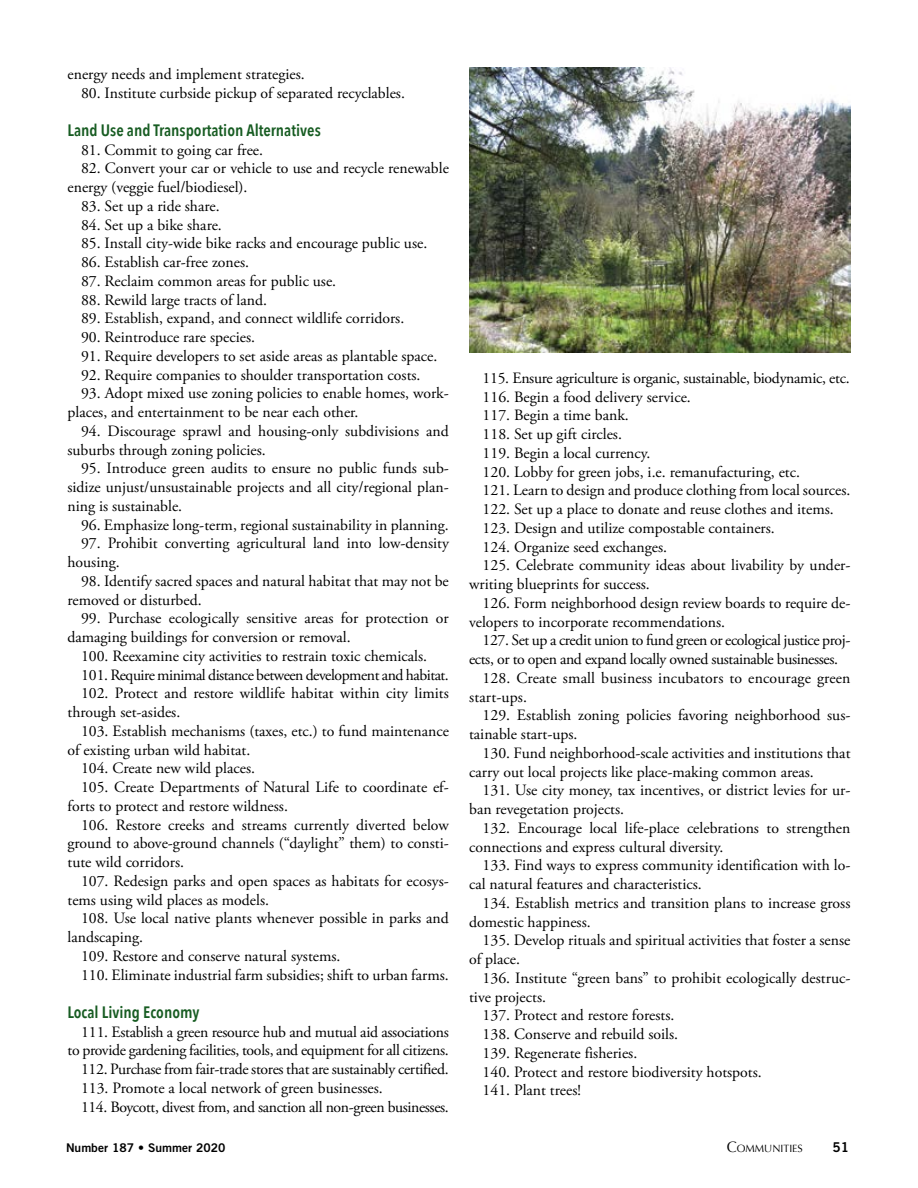
<style>
.page{position:relative;width:918px;height:1188px;background:#fff}
.page>*{position:absolute;margin:0;border:0;box-sizing:border-box;transform-origin:0 0}
.t1{font:600 16.5px "Avenir Next Condensed";color:#175c22}
.t2{font:15.75px/18.8px "Adobe Garamond Pro";color:#000}
.t3{font:15.75px/18.8px "Adobe Garamond Pro";letter-spacing:-.02em;color:#000;text-align:right}
.t4{font:15.75px/18.8px "Adobe Garamond Pro";letter-spacing:-.025em;color:#000}
.t5{font:15.75px "Adobe Garamond Pro";letter-spacing:-.03em;color:#000}
.t6{font:13.5px "Trade Gothic Bold Two";color:#000}
.t7{font:12px "Trade Gothic Bold Two";color:#000}
.t8{font:10.5px "Optima";color:#000}
.s1{font-size:15px}
</style>
<div class="page">
<img style="left:469px;top:68px;width:381px;height:284px">
<p class="t2" style="left:68px;top:65px;width:239px">energy needs and implement strategies.</p>
<p class="t2" style="left:81px;top:84px;width:325px">80. Institute curbside pickup of separated recyclables.</p>
<p class="t1" style="left:68px;top:116px;width:255px">Land Use and Transportation Alternatives</p>
<p class="t2" style="left:81px;top:141px;width:184px">81. Commit to going car free.</p>
<p class="t2" style="left:68px;top:160px;width:383px;text-indent:14px">82. Convert your car or vehicle to use and recycle renewable energy (veggie fuel/biodiesel).</p>
<p class="t2" style="left:81px;top:197px;width:140px">83. Set up a ride share.</p>
<p class="t2" style="left:81px;top:216px;width:142px">84. Set up a bike share.</p>
<p class="t2" style="left:81px;top:235px;width:348px">85. Install city-wide bike racks and encourage public use.</p>
<p class="t2" style="left:81px;top:253px;width:170px">86. Establish car-free zones.</p>
<p class="t2" style="left:81px;top:272px;width:257px">87. Reclaim common areas for public use.</p>
<p class="t2" style="left:81px;top:291px;width:188px">88. Rewild large tracts of land.</p>
<p class="t2" style="left:81px;top:310px;width:325px">89. Establish, expand, and connect wildlife corridors.</p>
<p class="t2" style="left:81px;top:328px;width:176px">90. Reintroduce rare species.</p>
<p class="t2" style="left:81px;top:347px;width:358px">91. Require developers to set aside areas as plantable space.</p>
<p class="t2" style="left:81px;top:366px;width:341px">92. Require companies to shoulder transportation costs.</p>
<p class="t2" style="left:68px;top:385px;width:383px;text-indent:14px">93. Adopt mixed use zoning policies to enable homes, work&shy;places, and entertainment to be near each other.</p>
<p class="t2" style="left:68px;top:422px;width:383px;text-indent:14px">94. Discourage sprawl and housing-only subdivisions and suburbs through zoning policies.</p>
<p class="t2" style="left:68px;top:460px;width:383px;text-align:justify;text-indent:14px">95. Introduce green audits to ensure no public funds sub&shy;sidize unjust/unsustainable projects and all city/regional plan&shy;ning is sustainable.</p>
<p class="t2" style="left:81px;top:516px;width:369px">96. Emphasize long-term, regional sustainability in planning.</p>
<p class="t2" style="left:68px;top:535px;width:383px;text-indent:14px">97. Prohibit converting agricultural land into low-density housing.</p>
<p class="t2" style="left:68px;top:572px;width:383px;text-indent:14px">98. Identify sacred spaces and natural habitat that may not be removed or disturbed.</p>
<p class="t2" style="left:68px;top:610px;width:383px;text-indent:14px">99. Purchase ecologically sensitive areas for protection or damaging buildings for conversion or removal.</p>
<p class="t2" style="left:81px;top:647px;width:348px">100. Reexamine city activities to restrain toxic chemicals.</p>
<p class="t5" style="left:81px;top:665px;width:369px">101. Require minimal distance between development and habitat.</p>
<p class="t2" style="left:68px;top:685px;width:383px;text-indent:14px">102. Protect and restore wildlife habitat within city limits through set-asides.</p>
<p class="t2" style="left:68px;top:722px;width:383px;text-indent:14px">103. Establish mechanisms (taxes, etc.) to fund maintenance of existing urban wild habitat.</p>
<p class="t2" style="left:81px;top:760px;width:176px">104. Create new wild places.</p>
<p class="t2" style="left:68px;top:778px;width:383px;text-indent:14px">105. Create Departments of Natural Life to coordinate ef&shy;forts to protect and restore wildness.</p>
<p class="t2" style="left:68px;top:816px;width:383px;text-align:justify;text-indent:14px">106. Restore creeks and streams currently diverted below ground to above-ground channels (“daylight” them) to consti&shy;tute wild corridors.</p>
<p class="t2" style="left:68px;top:872px;width:383px;text-indent:14px">107. Redesign parks and open spaces as habitats for ecosys&shy;tems using wild places as models.</p>
<p class="t2" style="left:68px;top:910px;width:383px;text-indent:14px">108. Use local native plants whenever possible in parks and landscaping.</p>
<p class="t2" style="left:81px;top:947px;width:261px">109. Restore and conserve natural systems.</p>
<p class="t2" style="left:81px;top:966px;width:369px">110. Eliminate industrial farm subsidies; shift to urban farms.</p>
<p class="t1" style="left:68px;top:998px;width:134px">Local Living Economy</p>
<p class="t3" style="left:68px;top:1023px;width:383px">111. Establish a green resource hub and mutual aid associations to provide gardening facilities, tools, and equipment for all citizens.</p>
<p class="t3" style="left:81px;top:1060px;width:369px">112. Purchase from fair-trade stores that are sustainably certified.</p>
<p class="t2" style="left:81px;top:1079px;width:303px">113. Promote a local network of green businesses.</p>
<p class="t4" style="left:81px;top:1098px;width:369px">114. Boycott, divest from, and sanction all non-green businesses.</p>
<p class="t3" style="left:483px;top:369px;width:369px">115. Ensure agriculture is organic, sustainable, biodynamic, etc.</p>
<p class="t2" style="left:483px;top:388px;width:210px">116. Begin a food delivery service.</p>
<p class="t2" style="left:483px;top:407px;width:148px">117. Begin a time bank.</p>
<p class="t2" style="left:483px;top:425px;width:141px">118. Set up gift circles.</p>
<p class="t2" style="left:483px;top:444px;width:169px">119. Begin a local currency.</p>
<p class="t2" style="left:483px;top:463px;width:319px">120. Lobby for green jobs, i.e. remanufacturing, etc.</p>
<p class="t2" style="left:483px;top:482px;width:369px">121. Learn to design and produce clothing from local sources.</p>
<p class="t2" style="left:483px;top:500px;width:353px">122. Set up a place to donate and reuse clothes and items.</p>
<p class="t2" style="left:483px;top:519px;width:294px">123. Design and utilize compostable containers.</p>
<p class="t2" style="left:483px;top:538px;width:186px">124. Organize seed exchanges.</p>
<p class="t2" style="left:469px;top:557px;width:383px;text-indent:14px">125. Celebrate community ideas about livability by under&shy;writing blueprints for success.</p>
<p class="t2" style="left:469px;top:594px;width:383px;text-indent:14px">126. Form neighborhood design review boards to require de&shy;velopers to incorporate recommendations.</p>
<p class="t4" style="left:469px;top:632px;width:383px;text-indent:14px">127. Set up a credit union to fund green or ecological justice proj&shy;ects, or to open and expand locally owned sustainable businesses.</p>
<p class="t2" style="left:469px;top:669px;width:383px;text-indent:14px">128. Create small business incubators to encourage green start-ups.</p>
<p class="t2" style="left:469px;top:707px;width:383px;text-indent:14px">129. Establish zoning policies favoring neighborhood sus&shy;tainable start-ups.</p>
<p class="t2" style="left:469px;top:744px;width:383px;text-indent:14px">130. Fund neighborhood-scale activities and institutions that carry out local projects like place-making common areas.</p>
<p class="t2" style="left:469px;top:782px;width:383px;text-indent:14px">131. Use city money, tax incentives, or district levies for ur&shy;ban revegetation projects.</p>
<p class="t2" style="left:469px;top:819px;width:383px;text-indent:14px">132. Encourage local life-place celebrations to strengthen connections and express cultural diversity.</p>
<p class="t2" style="left:469px;top:857px;width:383px;text-indent:14px">133. Find ways to express community identification with lo&shy;cal natural features and characteristics.</p>
<p class="t2" style="left:469px;top:894px;width:383px;text-indent:14px">134. Establish metrics and transition plans to increase gross domestic happiness.</p>
<p class="t2" style="left:469px;top:932px;width:383px;text-indent:14px">135. Develop rituals and spiritual activities that foster a sense of place.</p>
<p class="t2" style="left:469px;top:969px;width:383px;text-indent:14px">136. Institute “green bans” to prohibit ecologically destruc&shy;tive projects.</p>
<p class="t2" style="left:483px;top:1007px;width:193px">137. Protect and restore forests.</p>
<p class="t2" style="left:483px;top:1025px;width:197px">138. Conserve and rebuild soils.</p>
<p class="t2" style="left:483px;top:1044px;width:156px">139. Regenerate fisheries.</p>
<p class="t2" style="left:483px;top:1063px;width:281px">140. Protect and restore biodiversity hotspots.</p>
<p class="t2" style="left:483px;top:1082px;width:100px">141. Plant trees!</p>
<p class="t7" style="left:66px;top:1140px;width:161px">Number 187 • Summer 2020</p>
<p class="t8" style="left:727px;top:1142px;width:77px"><span class="s1">C</span>OMMUNITIES</p>
<p class="t6" style="left:833px;top:1139px;width:18px">51</p>
</div>
